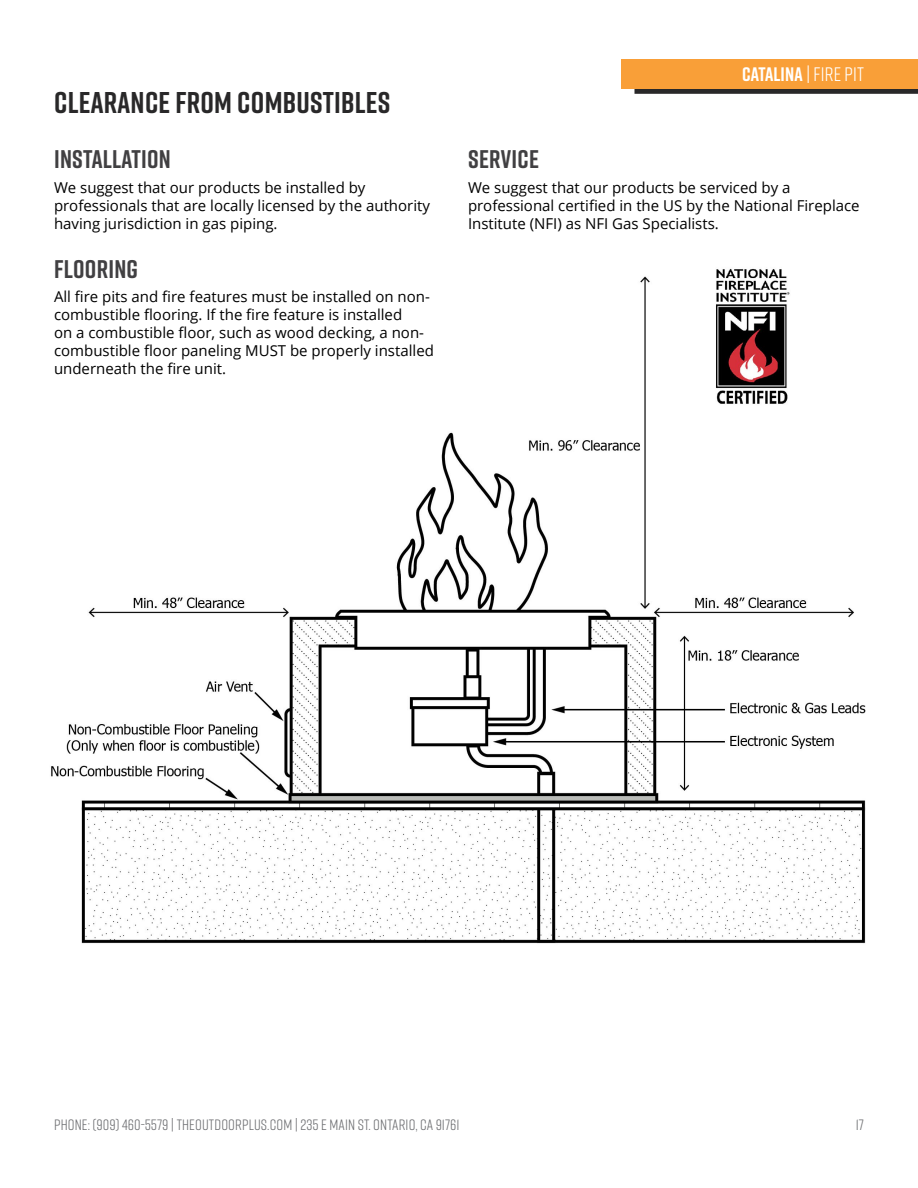
<style>
.page{position:relative;width:918px;height:1188px;background:#fff}
.page>*{position:absolute;margin:0;border:0;box-sizing:border-box;transform-origin:0 0}
.t1{font:700 30px "Rift";letter-spacing:.01em;color:#292829}
.t2{font:700 25.5px "Rift";letter-spacing:.01em;color:#414042}
.t3{font:700 19.5px "Rift";letter-spacing:.01em;color:#fff}
.t4{font:15px/18px "Open Sans";color:#000}
.t5{font:15px "Rift";letter-spacing:.01em;color:#6d6e71}
.s1{font-weight:400}
</style>
<div class="page">
<div style="left:634px;top:83px;width:284px;height:11px;background:#292829"></div>
<div style="left:621px;top:59px;width:297px;height:30px;background:#f99f38"></div>
<img style="left:51px;top:268px;width:815px;height:676px">
<div style="left:152px;top:236px;width:342px;height:149px;background:#fff"></div>
<h1 class="t1" style="left:54px;top:81px;width:338px">CLEARANCE FROM COMBUSTIBLES</h1>
<h2 class="t2" style="left:54px;top:141px;width:118px">INSTALLATION</h2>
<p class="t4" style="left:54px;top:178px;width:378px">We suggest that our products be installed by professionals that are locally licensed by the authority having jurisdiction in gas piping.</p>
<h2 class="t2" style="left:54px;top:251px;width:85px">FLOORING</h2>
<p class="t4" style="left:54px;top:288px;width:381px">All fire pits and fire features must be installed on non&shy;combustible flooring. If the fire feature is installed<br>on a combustible floor, such as wood decking, a non&shy;combustible floor paneling MUST be properly installed underneath the fire unit.</p>
<h3 class="t3" style="left:742px;top:60px;width:123px">CATALINA <span class="s1">| FIRE PIT</span></h3>
<h2 class="t2" style="left:468px;top:141px;width:72px">SERVICE</h2>
<p class="t4" style="left:468px;top:178px;width:393px">We suggest that our products be serviced by a professional certified in the US by the National Fireplace<br>Institute (NFI) as NFI Gas Specialists.</p>
<p class="t5" style="left:54px;top:1114px;width:407px">PHONE: (909) 460-5579 | THEOUTDOORPLUS.COM | 235 E MAIN ST. ONTARIO, CA 91761</p>
<p class="t5" style="left:856px;top:1114px;width:10px">17</p>
</div>
